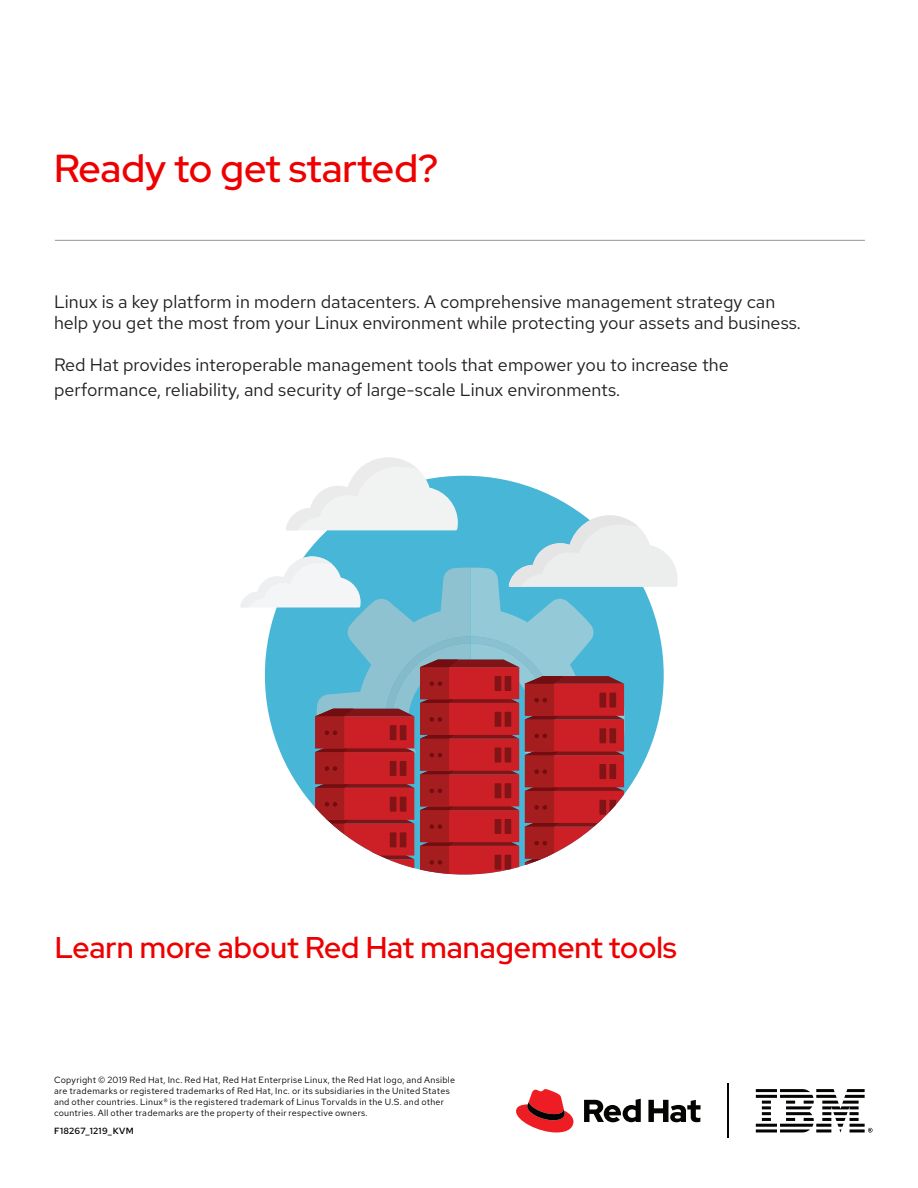
<style>
.page{position:relative;width:918px;height:1188px;background:#fff}
.page>*{position:absolute;margin:0;border:0;box-sizing:border-box;transform-origin:0 0}
.t1{font:500 39px "Red Hat Display";color:#e00}
.t2{font:500 30px "Red Hat Display";color:#e00}
.t3{font:18px/21.6px "Red Hat Text";color:#231f20}
.t4{font:9px/11.2px "Red Hat Text";letter-spacing:.03em;color:#000}
.t5{font:500 9px "Red Hat Text";letter-spacing:.03em;color:#000}
</style>
<div class="page">
<hr style="left:55px;top:240px;width:810px;height:1px;background:#939598">
<svg style="left:240px;top:457px;width:438px;height:418px"></svg>
<svg style="left:756px;top:1089px;width:117px;height:44px"></svg>
<hr style="left:728px;top:1084px;width:1px;height:54px;background:#040503">
<svg style="left:516px;top:1089px;width:57px;height:43px"></svg>
<svg style="left:584px;top:1099px;width:117px;height:23px"></svg>
<h1 class="t1" style="left:54px;top:143px;width:386px">Ready to get started?</h1>
<p class="t3" style="left:54px;top:290px;width:748px">Linux is a key platform in modern datacenters. A comprehensive management strategy can help you get the most from your Linux environment while protecting your assets and business.</p>
<h4 class="t3" style="left:54px;top:352px;width:676px;line-height:25.2px">Red Hat provides interoperable management tools that empower you to increase the performance, reliability, and security of large-scale Linux environments.</h4>
<p class="t2" style="left:55px;top:928px;width:623px">Learn more about Red Hat management tools</p>
<p class="t4" style="left:54px;top:1074px;width:403px">Copyright © 2019 Red Hat, Inc. Red Hat, Red Hat Enterprise Linux, the Red Hat logo, and Ansible are trademarks or registered trademarks of Red Hat, Inc. or its subsidiaries in the United States and other countries. Linux® is the registered trademark of Linus Torvalds in the U.S. and other countries. All other trademarks are the property of their respective owners.</p>
<p class="t5" style="left:54px;top:1125px;width:81px">F18267_1219_KVM</p>
</div>
